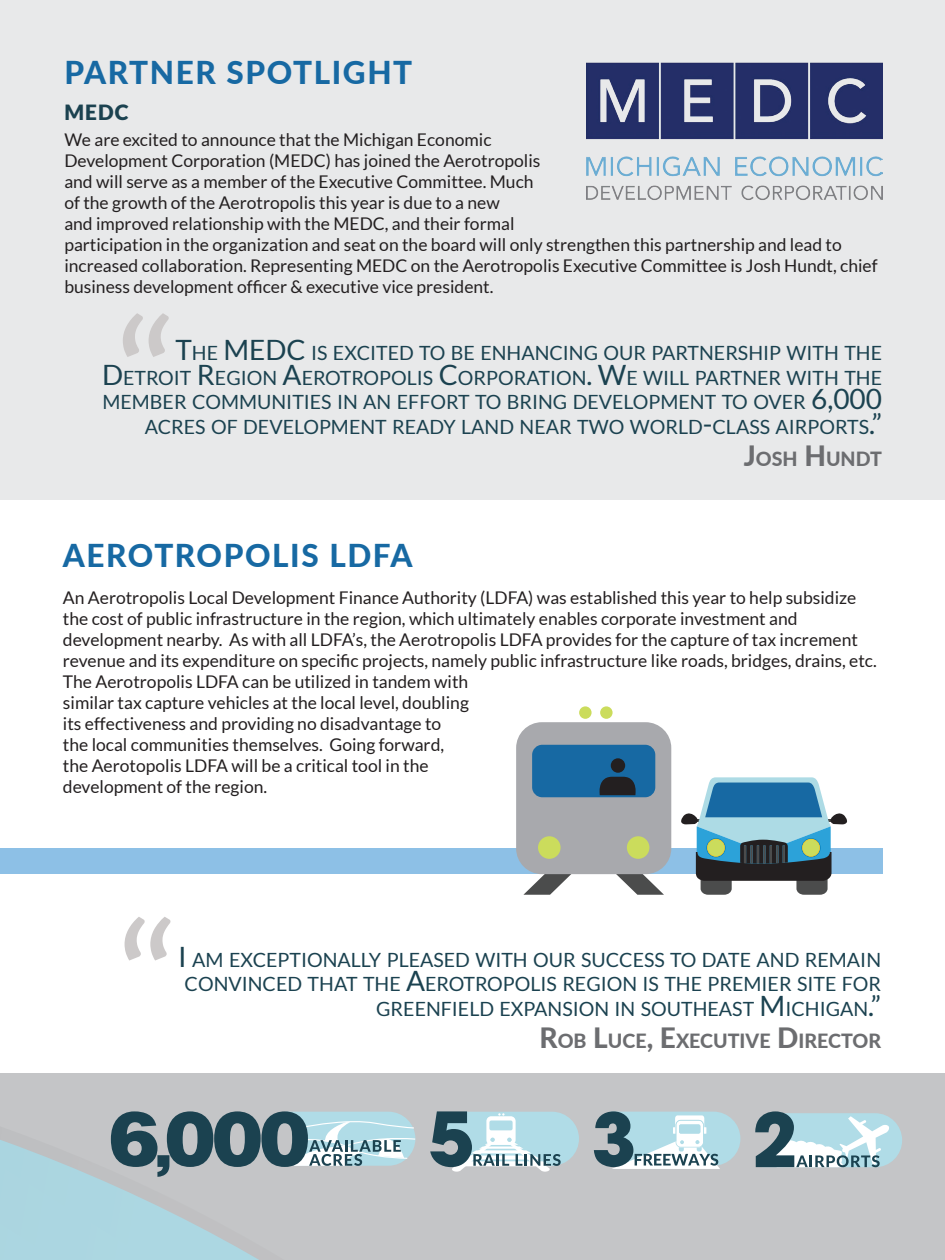
<style>
.page{position:relative;width:945px;height:1260px;background:#fff}
.page>*{position:absolute;margin:0;border:0;box-sizing:border-box;transform-origin:0 0}
.Quotations{font:169.75px "Lato";color:#ccc9c9}
.t1{font:800 31.5px "Lato";letter-spacing:.05em;color:#1769a3}
.Quote_1{font:28px "Lato";color:#1b4250}
.t2{font:900 21px "Lato";color:#1b4250}
.Quote_1-2{font:19.6px/24.5px "Lato";color:#1b4250;text-align:right}
.Quote_-_2{font:800 19.6px "Lato";color:#6c6d70}
.Paragraph_Style_1{font:17.5px/21px "Lato";color:#231f20}
.s1{font-size:19.6px}
.s2{font-size:28px}
</style>
<div class="page">
<div style="left:0;top:1074px;width:945px;height:186px;background:#c4c5c7"></div>
<div style="left:0;top:0;width:945px;height:499px;background:#e8e9ea"></div>
<svg style="left:859px;top:1113px;width:43px;height:54px;background:#bddae1"></svg>
<img style="left:587px;top:62px;width:295px;height:138px">
<div style="left:0;top:848px;width:882px;height:25px;background:#8dc0e6"></div>
<svg style="left:523px;top:872px;width:50px;height:23px"></svg>
<svg style="left:614px;top:872px;width:50px;height:23px"></svg>
<div style="left:579px;top:706px;width:13px;height:13px;background:#cbdc5c;border-radius:50%"></div>
<div style="left:600px;top:706px;width:13px;height:13px;background:#cbdc5c;border-radius:50%"></div>
<div style="left:516px;top:722px;width:155px;height:152px;background:#a8a9ad;border-radius:26px"></div>
<div style="left:538px;top:836px;width:23px;height:23px;background:#cbdc5c;border-radius:50%"></div>
<div style="left:627px;top:836px;width:22px;height:23px;background:#cbdc5c;border-radius:50%"></div>
<div style="left:532px;top:745px;width:123px;height:52px;background:#1769a3;border-radius:10px"></div>
<div style="left:611px;top:758px;width:14px;height:15px;background:#231f20;border-radius:50%"></div>
<svg style="left:599px;top:777px;width:37px;height:18px"></svg>
<svg style="left:680px;top:777px;width:168px;height:118px"></svg>
<svg style="left:0;top:1073px;width:859px;height:187px"></svg>
<h1 class="t1" style="left:64px;top:49px;width:349px">PARTNER SPOTLIGHT</h1>
<h2 class="t2" style="left:64px;top:100px;width:66px">MEDC</h2>
<p class="Paragraph_Style_1" style="left:64px;top:129px;width:815px">We are excited to announce that the Michigan Economic<br>Development Corporation (MEDC) has joined the Aerotropolis<br>and will serve as a member of the Executive Committee. Much<br>of the growth of the Aerotropolis this year is due to a new<br>and improved relationship with the MEDC, and their formal<br>participation in the organization and seat on the board will only strengthen this partnership and lead to increased collaboration. Representing MEDC on the Aerotropolis Executive Committee is Josh Hundt, chief business development officer &amp; executive vice president.</p>
<p class="Quotations" style="left:118px;top:287px;width:63px">“</p>
<p class="Quote_1" style="left:175px;top:335px;width:69px">T<span class="s1">HE</span> MEDC</p>
<p class="Quote_1-2" style="left:102px;top:341px;width:782px;text-align:justify;text-indent:209px">IS EXCITED TO BE ENHANCI NG OUR PARTNERSHI P WITH THE <span class="s2">D</span> ETROIT <span class="s2">R</span>EGI ON <span class="s2">A</span>EROTROPOLIS <span class="s2">C</span>ORPORATI ON<span class="s2">. W</span>E WI LL PARTNER WITH THE MEMBER COMMUNITI ES I N AN EFFORT TO BRI NG DEVELOPMENT TO OVER <span class="s2">6,000</span></p>
<p class="Quote_1-2" style="left:145px;top:414px;width:739px">ACRES OF DEVELOPMENT READY LAND NEAR TWO WORLD<span class="s2">-</span>CLASS AI RPORTS<span class="s2">.”</span></p>
<p class="Quote_-_2" style="left:744px;top:444px;width:140px"><span class="s2">J</span>OSH <span class="s2">H</span> UNDT</p>
<h1 class="t1" style="left:63px;top:532px;width:351px">AEROTROPOLIS LDFA</h1>
<p class="Paragraph_Style_1" style="left:63px;top:587px;width:815px">An Aerotropolis Local Development Finance Authority (LDFA) was established this year to help subsidize the cost of public infrastructure in the region, which ultimately enables corporate investment and development nearby. As with all LDFA’s, the Aerotropolis LDFA provides for the capture of tax increment revenue and its expenditure on specific projects, namely public infrastructure like roads, bridges, drains, etc.<br>The Aerotropolis LDFA can be utilized in tandem with<br>similar tax capture vehicles at the local level, doubling<br>its effectiveness and providing no disadvantage to<br>the local communities themselves. Going forward,<br>the Aerotopolis LDFA will be a critical tool in the<br>development of the region.</p>
<p class="Quotations" style="left:120px;top:890px;width:63px">“</p>
<p class="Quote_1-2" style="left:178px;top:947px;width:704px"><span class="s2">I</span> AM EXCEPTI ONALLY PLEASED WITH OUR SUCCESS TO DATE AND REMAI N<br>CONVI NCED THAT THE <span class="s2">A</span>EROTROPOLIS REGION IS THE PREMI ER SITE FOR<br>GREENFI ELD EXPANSION I N SOUTHEAST <span class="s2">M</span> ICHIGAN<span class="s2">.”</span></p>
<p class="Quote_-_2" style="left:540px;top:1027px;width:342px"><span class="s2">R</span>OB <span class="s2">L</span>UCE<span class="s2">, E</span>XECUTIVE <span class="s2">D</span>IRECTOR</p>
</div>
